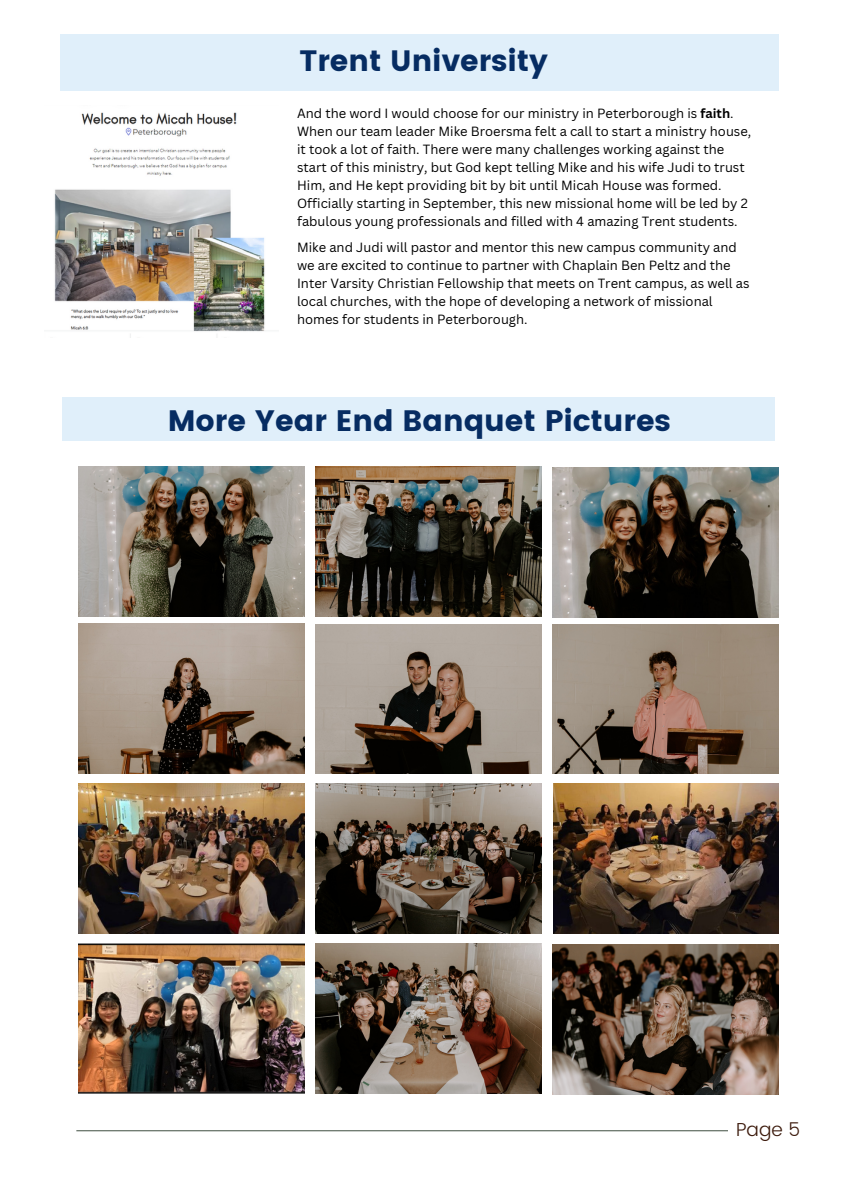
<style>
.page{position:relative;width:842px;height:1191px;background:#fff}
.page>*{position:absolute;margin:0;border:0;box-sizing:border-box;transform-origin:0 0}
.t1{font:29.5px "Poppins";color:#062c62}
.t2{font:29.4px "Poppins";color:#062c62}
.t3{font:300 18.8px "Poppins";color:#3c1a0c}
.t4{font:13px/18px "Canva Sans";color:#000}
.s1{font-weight:700}
</style>
<div class="page">
<hr style="left:76px;top:1130px;width:652px;height:1px;background:#3e4e40">
<img style="left:78px;top:466px;width:226px;height:150px">
<img style="left:316px;top:466px;width:225px;height:150px">
<img style="left:54px;top:112px;width:211px;height:225px">
<div style="left:60px;top:34px;width:718px;height:57px;background:#e0effa"></div>
<div style="left:62px;top:397px;width:712px;height:43px;background:#e0effa"></div>
<img style="left:553px;top:467px;width:226px;height:150px">
<img style="left:78px;top:624px;width:226px;height:149px">
<img style="left:316px;top:625px;width:225px;height:148px">
<img style="left:553px;top:625px;width:226px;height:148px">
<img style="left:78px;top:783px;width:226px;height:150px">
<img style="left:316px;top:783px;width:225px;height:150px">
<img style="left:553px;top:783px;width:226px;height:150px">
<img style="left:78px;top:943px;width:226px;height:150px">
<img style="left:316px;top:943px;width:225px;height:150px">
<img style="left:553px;top:944px;width:226px;height:150px">
<p class="t2" style="left:300px;top:43px;width:250px">Trent University</p>
<p class="t4" style="left:297px;top:104px;width:456px">And the word I would choose for our ministry in Peterborough is <span class="s1">faith</span>.<br>When our team leader Mike Broersma felt a call to start a ministry house, it took a lot of faith. There were many challenges working against the start of this ministry, but God kept telling Mike and his wife Judi to trust Him, and He kept providing bit by bit until Micah House was formed.<br>Officially starting in September, this new missional home will be led by 2 fabulous young professionals and filled with 4 amazing Trent students.</p>
<p class="t4" style="left:297px;top:238px;width:454px">Mike and Judi will pastor and mentor this new campus community and we are excited to continue to partner with Chaplain Ben Peltz and the Inter Varsity Christian Fellowship that meets on Trent campus, as well as local churches, with the hope of developing a network of missional homes for students in Peterborough.</p>
<p class="t1" style="left:168px;top:403px;width:505px">More Year End Banquet Pictures</p>
<p class="t3" style="left:736px;top:1117px;width:66px">Page 5</p>
</div>
